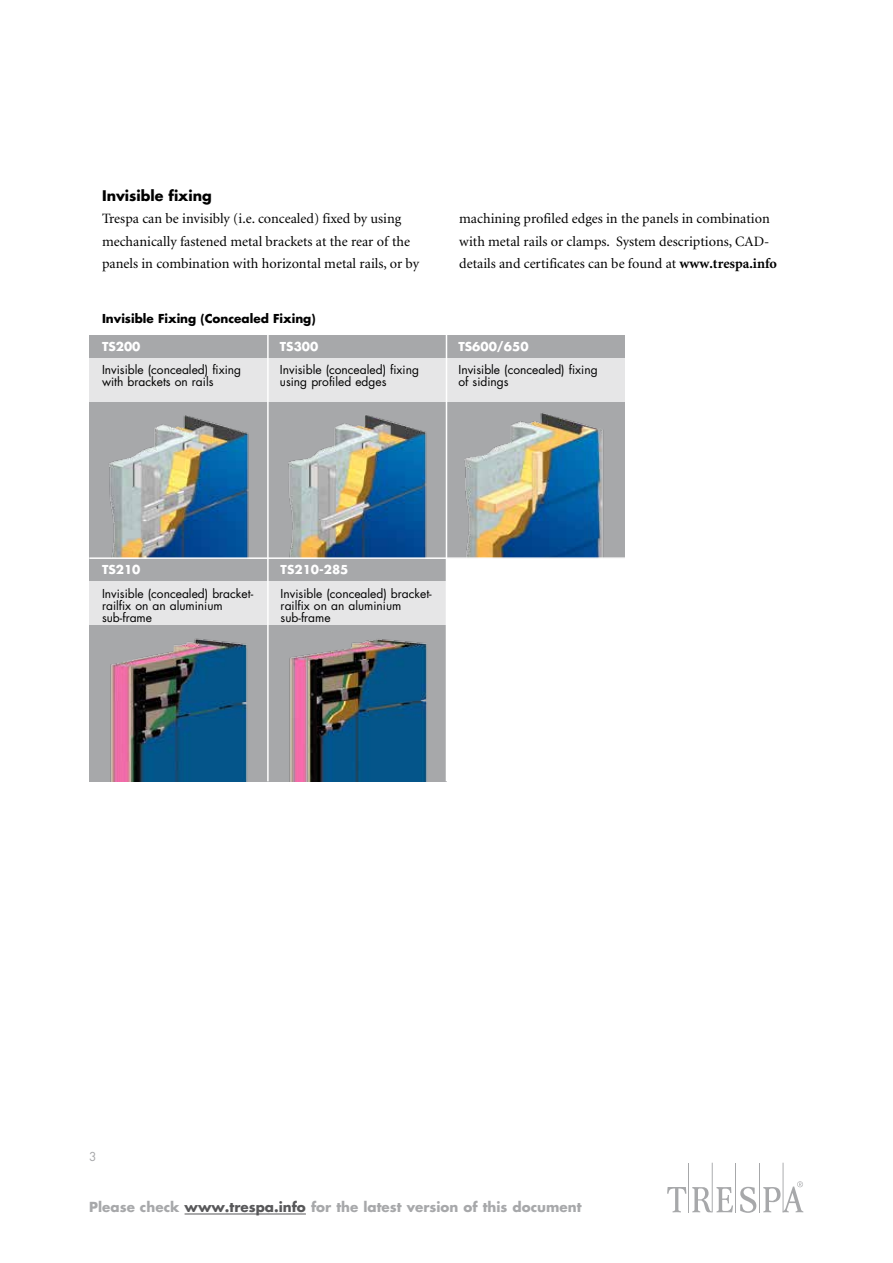
<style>
.page{position:relative;width:893px;height:1263px;background:#fff}
.page>*{position:absolute;margin:0;border:0;box-sizing:border-box;transform-origin:0 0}
.t1{font:14.25px/22.4px "TR Minion";color:#000}
.t2{font:700 14.25px "TR Futura";color:#000}
.t3{font:700 13.5px "TR Futura";color:#a7a8aa}
.t4{font:12px/12px "TR Futura";color:#000}
.t5{font:700 12px "TR Futura";color:#fff}
.t6{font:700 12px "TR Futura";color:#000}
.t7{font:12px "TR Futura";color:#a7a8aa}
.s1{font-weight:700}
.s2{color:#58585a}
</style>
<div class="page">
<hr style="left:759px;top:1163px;width:1px;height:49px;background:#a7a8aa">
<hr style="left:783px;top:1163px;width:1px;height:49px;background:#a7a8aa">
<hr style="left:735px;top:1163px;width:1px;height:49px;background:#a7a8aa">
<hr style="left:712px;top:1163px;width:1px;height:49px;background:#a7a8aa">
<hr style="left:688px;top:1163px;width:1px;height:49px;background:#a7a8aa">
<svg style="left:740px;top:1187px;width:16px;height:26px"></svg>
<svg style="left:667px;top:1187px;width:19px;height:25px"></svg>
<svg style="left:692px;top:1187px;width:41px;height:25px"></svg>
<svg style="left:763px;top:1181px;width:40px;height:31px"></svg>
<hr style="left:185px;top:1213px;width:121px;height:1px;background:#58585a">
<div style="left:89px;top:625px;width:179px;height:156px;background:#a7a8aa"></div>
<img style="left:110px;top:638px;width:137px;height:143px">
<div style="left:268px;top:625px;width:178px;height:156px;background:#a7a8aa"></div>
<img style="left:289px;top:639px;width:138px;height:142px">
<div style="left:89px;top:580px;width:179px;height:45px;background:#e6e6e7"></div>
<div style="left:268px;top:580px;width:178px;height:45px;background:#e6e6e7"></div>
<div style="left:89px;top:558px;width:179px;height:22px;background:#a7a8aa"></div>
<div style="left:268px;top:558px;width:178px;height:22px;background:#a7a8aa"></div>
<img style="left:447px;top:402px;width:177px;height:155px">
<img style="left:269px;top:402px;width:177px;height:155px">
<div style="left:267px;top:357px;width:179px;height:45px;background:#e6e6e7"></div>
<div style="left:446px;top:357px;width:178px;height:45px;background:#e6e6e7"></div>
<div style="left:267px;top:335px;width:179px;height:22px;background:#a7a8aa"></div>
<div style="left:446px;top:335px;width:178px;height:22px;background:#a7a8aa"></div>
<img style="left:89px;top:402px;width:178px;height:155px">
<div style="left:89px;top:357px;width:179px;height:45px;background:#e6e6e7"></div>
<div style="left:89px;top:335px;width:179px;height:22px;background:#a7a8aa"></div>
<hr style="left:89px;top:557px;width:715px;height:2px;background:#fff">
<hr style="left:267px;top:335px;width:2px;height:446px;background:#fff">
<hr style="left:446px;top:335px;width:1px;height:446px;background:#fff">
<p class="t2" style="left:102px;top:186px;width:111px">Invisible fixing</p>
<p class="t1" style="left:102px;top:208px;width:319px">Trespa can be invisibly (i.e. concealed) fixed by using mechanically fastened metal brackets at the rear of the panels in combination with horizontal metal rails, or by</p>
<p class="t1" style="left:459px;top:208px;width:319px">machining profiled edges in the panels in combination with metal rails or clamps. System descriptions, CAD&shy;details and certificates can be found at <span class="s1">www.trespa.info</span></p>
<p class="t6" style="left:102px;top:310px;width:215px">Invisible Fixing (Concealed Fixing)</p>
<p class="t5" style="left:102px;top:338px;width:40px">TS200</p>
<p class="t5" style="left:280px;top:338px;width:40px">TS300</p>
<p class="t5" style="left:458px;top:338px;width:72px">TS600/650</p>
<p class="t4" style="left:102px;top:364px;width:141px">Invisible (concealed) fixing with brackets on rails</p>
<p class="t4" style="left:280px;top:364px;width:141px">Invisible (concealed) fixing using profiled edges</p>
<p class="t4" style="left:458px;top:364px;width:141px">Invisible (concealed) fixing of sidings</p>
<p class="t5" style="left:102px;top:561px;width:40px">TS210</p>
<p class="t5" style="left:281px;top:561px;width:69px">TS210-285</p>
<p class="t4" style="left:102px;top:587px;width:153px">Invisible (concealed) bracket&shy;railfix on an aluminium sub-frame</p>
<p class="t4" style="left:281px;top:587px;width:153px">Invisible (concealed) bracket&shy;railfix on an aluminium sub-frame</p>
<p class="t7" style="left:89px;top:1148px;width:9px">3</p>
<p class="t3" style="left:89px;top:1197px;width:494px">Please check <span class="s2">www.trespa.info</span> for the latest version of this document</p>
</div>
